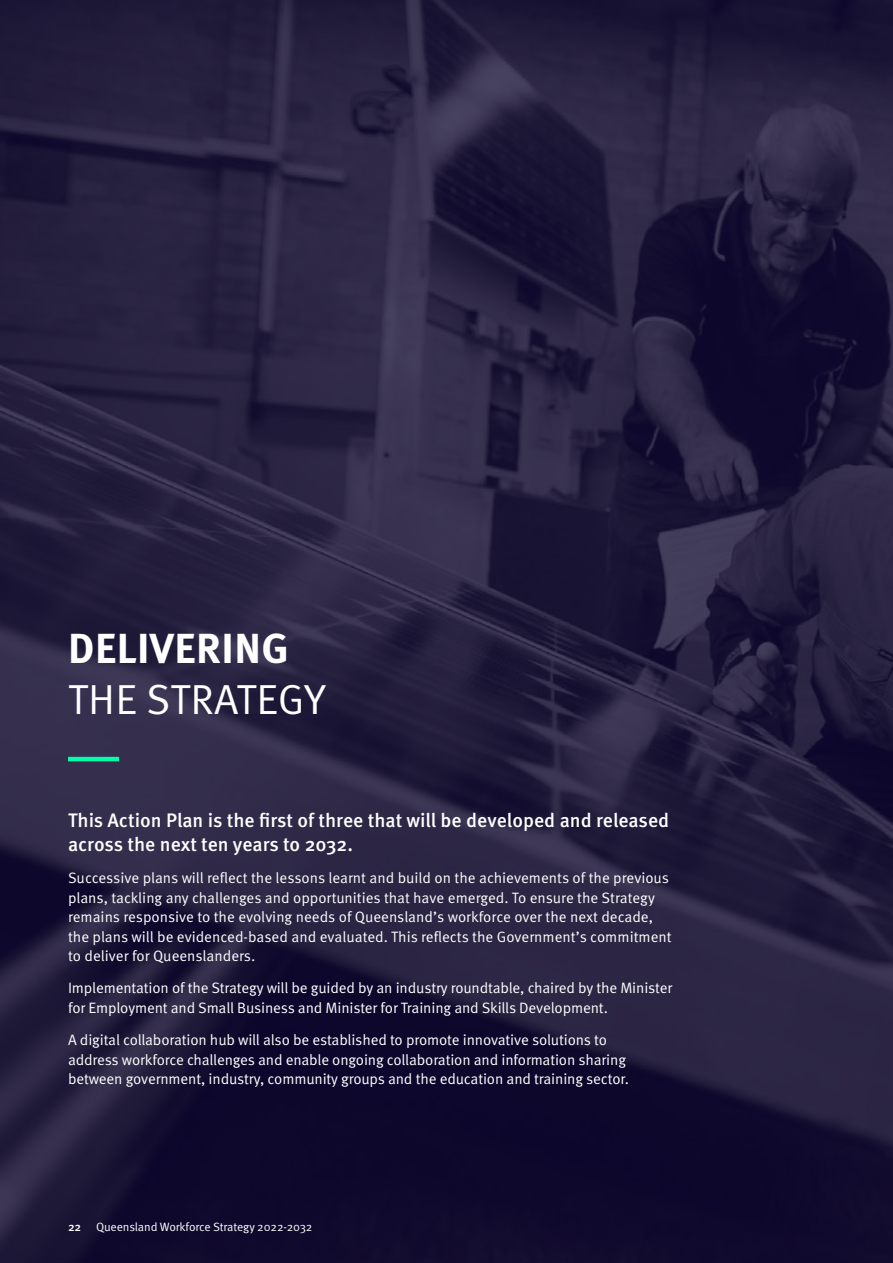
<style>
.page{position:relative;width:893px;height:1263px;background:#fff}
.page>*{position:absolute;margin:0;border:0;box-sizing:border-box;transform-origin:0 0}
.t1{font:42px "Meta Pro";letter-spacing:.01em;color:#fff}
.t2{font:700 42px "Meta Pro";letter-spacing:.01em;color:#fff}
.t3{font:500 19.5px/24px "Meta Pro";color:#fff}
.t4{font:15px/19.5px "Meta Pro";letter-spacing:-.01em;color:#fff}
.t5{font:12px "Meta Pro";letter-spacing:-.01em;color:#fff}
.s1{font-weight:500}
</style>
<div class="page">
<img style="left:0;top:0;width:893px;height:1263px">
<hr style="left:68px;top:757px;width:51px;height:4px;background:#00ffa8">
<h1 class="t2" style="left:68px;top:622px;width:222px">DELIVERING</h1>
<h1 class="t1" style="left:68px;top:673px;width:259px">THE STRATEGY</h1>
<h2 class="t3" style="left:68px;top:809px;width:603px">This Action Plan is the first of three that will be developed and released across the next ten years to 2032.</h2>
<p class="t4" style="left:68px;top:868px;width:605px">Successive plans will reflect the lessons learnt and build on the achievements of the previous plans, tackling any challenges and opportunities that have emerged. To ensure the Strategy remains responsive to the evolving needs of Queensland’s workforce over the next decade, the plans will be evidenced-based and evaluated. This reflects the Government’s commitment to deliver for Queenslanders.</p>
<p class="t4" style="left:68px;top:979px;width:606px">Implementation of the Strategy will be guided by an industry roundtable, chaired by the Minister for Employment and Small Business and Minister for Training and Skills Development.</p>
<p class="t4" style="left:68px;top:1030px;width:563px">A digital collaboration hub will also be established to promote innovative solutions to address workforce challenges and enable ongoing collaboration and information sharing between government, industry, community groups and the education and training sector.</p>
<p class="t5" style="left:68px;top:1219px;width:246px"><span class="s1">22</span> Queensland Workforce Strategy 2022-2032</p>
</div>
